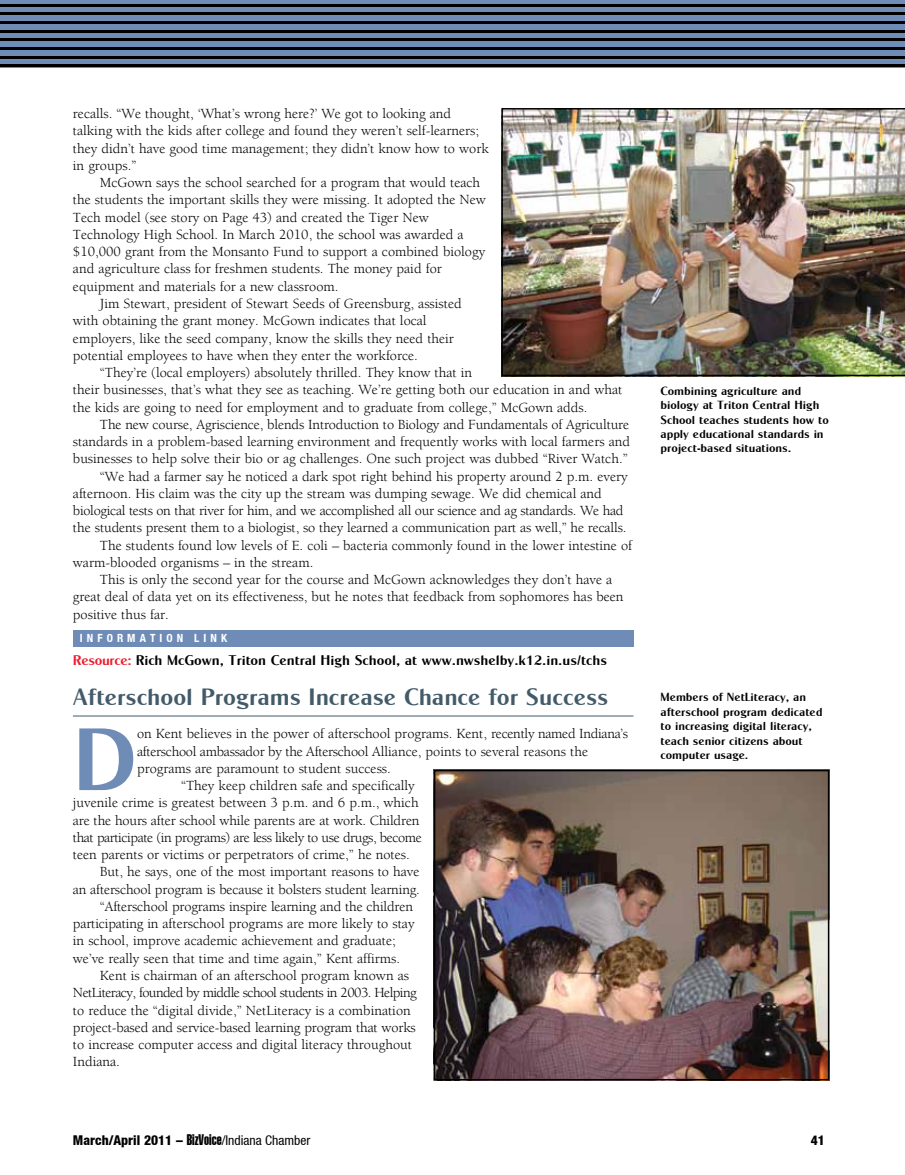
<style>
.page{position:relative;width:905px;height:1175px;background:#fff}
.page>*{position:absolute;margin:0;border:0;box-sizing:border-box;transform-origin:0 0}
.t1{font:89.1px "Cg Globe Gothic Bd";color:#6e8cb6}
.t2{font:24px "Cg Globe Gothic Bd";color:#425a69}
.t3{font:14.25px/17.2px "Berkeley";color:#000}
.t4{font:14.25px "Berkeley";letter-spacing:-.02em;color:#000}
.t5{font:14.25px "Cg Globe Gothic Bd";color:#000}
.t6{font:14.25px "Berkeley";letter-spacing:-.03em;color:#000}
.t7{font:14.25px "Berkeley";letter-spacing:-.04em;color:#000}
.t8{font:800 condensed 13.5px "Helvetica Neue";color:#000}
.t9{font:12px/14.4px "Cg Globe Gothic Bd";color:#000}
.t10{font:700 condensed 11.25px "Helvetica Neue";letter-spacing:.36em;color:#fff}
.s1{color:#ed1c2e}
.s2{font-family:"Helvetica Extra Compressed";font-weight:400;font-stretch:normal;font-size:15px}
.s3{font-weight:400}
</style>
<div class="page">
<hr style="left:73px;top:715px;width:560px;height:1px;background:#425a69">
<div style="left:0;top:0;width:904px;height:67px;background:#6e8cb6"></div>
<hr style="left:0;top:4px;width:904px;height:2px;background:#000">
<hr style="left:0;top:12px;width:904px;height:3px;background:#000">
<hr style="left:0;top:21px;width:904px;height:3px;background:#000">
<hr style="left:0;top:30px;width:904px;height:2px;background:#000">
<hr style="left:0;top:38px;width:904px;height:3px;background:#000">
<hr style="left:0;top:47px;width:904px;height:3px;background:#000">
<hr style="left:0;top:56px;width:904px;height:2px;background:#000">
<hr style="left:0;top:64px;width:904px;height:3px;background:#000">
<img style="left:501px;top:108px;width:403px;height:268px">
<img style="left:437px;top:773px;width:389px;height:304px">
<div style="left:434px;top:770px;width:395px;height:310px;border:2px solid #000"></div>
<div style="left:73px;top:630px;width:560px;height:16px;background:#6e8cb6"></div>
<p class="t3" style="left:73px;top:105px;width:417px">recalls. “We thought, ‘What’s wrong here?’ We got to looking and talking with the kids after college and found they weren’t self-learners; they didn’t have good time management; they didn’t know how to work in groups.”</p>
<p class="t3" style="left:100px;top:174px;width:382px">McGown says the school searched for a program that would teach</p>
<p class="t3" style="left:73px;top:192px;width:414px">the students the important skills they were missing. It adopted the New</p>
<p class="t3" style="left:73px;top:209px;width:357px">Tech model (see story on Page 43) and created the Tiger New</p>
<p class="t3" style="left:73px;top:226px;width:392px">Technology High School. In March 2010, the school was awarded a</p>
<p class="t3" style="left:73px;top:243px;width:414px">$10,000 grant from the Monsanto Fund to support a combined biology</p>
<p class="t3" style="left:73px;top:261px;width:370px">and agriculture class for freshmen students. The money paid for</p>
<p class="t3" style="left:73px;top:278px;width:267px">equipment and materials for a new classroom.</p>
<p class="t3" style="left:100px;top:295px;width:363px">Jim Stewart, president of Stewart Seeds of Greensburg, assisted</p>
<p class="t3" style="left:73px;top:312px;width:355px">with obtaining the grant money. McGown indicates that local</p>
<p class="t3" style="left:73px;top:330px;width:382px">employers, like the seed company, know the skills they need their</p>
<p class="t3" style="left:73px;top:347px;width:346px">potential employees to have when they enter the workforce.</p>
<p class="t3" style="left:100px;top:364px;width:373px">“They’re (local employers) absolutely thrilled. They know that in</p>
<p class="t3" style="left:73px;top:381px;width:551px">their businesses, that’s what they see as teaching. We’re getting both our education in and what</p>
<p class="t3" style="left:73px;top:399px;width:516px">the kids are going to need for employment and to graduate from college,” McGown adds.</p>
<p class="t3" style="left:100px;top:416px;width:530px">The new course, Agriscience, blends Introduction to Biology and Fundamentals of Agriculture</p>
<p class="t3" style="left:73px;top:433px;width:558px">standards in a problem-based learning environment and frequently works with local farmers and</p>
<p class="t3" style="left:73px;top:450px;width:556px">businesses to help solve their bio or ag challenges. One such project was dubbed “River Watch.”</p>
<p class="t3" style="left:100px;top:468px;width:529px">“We had a farmer say he noticed a dark spot right behind his property around 2 p.m. every</p>
<p class="t3" style="left:73px;top:485px;width:530px">afternoon. His claim was the city up the stream was dumping sewage. We did chemical and</p>
<p class="t4" style="left:73px;top:503px;width:552px">biological tests on that river for him, and we accomplished all our science and ag standards. We had</p>
<p class="t3" style="left:73px;top:519px;width:555px">the students present them to a biologist, so they learned a communication part as well,” he recalls.</p>
<p class="t3" style="left:100px;top:537px;width:533px">The students found low levels of E. coli – bacteria commonly found in the lower intestine of</p>
<p class="t3" style="left:73px;top:554px;width:242px">warm-blooded organisms – in the stream.</p>
<p class="t3" style="left:100px;top:571px;width:514px">This is only the second year for the course and McGown acknowledges they don’t have a</p>
<p class="t3" style="left:73px;top:588px;width:552px">great deal of data yet on its effectiveness, but he notes that feedback from sophomores has been</p>
<p class="t3" style="left:73px;top:606px;width:97px">positive thus far.</p>
<p class="t10" style="left:80px;top:631px;width:149px">INFORMATION LINK</p>
<p class="t5" style="left:73px;top:651px;width:535px"><span class="s1">Resource:</span> Rich McGown, Triton Central High School, at www.nwshelby.k12.in.us/tchs</p>
<h2 class="t2" style="left:73px;top:682px;width:537px">Afterschool Programs Increase Chance for Success</h2>
<h1 class="t1" style="left:73px;top:705px;width:66px">D</h1>
<p class="t3" style="left:137px;top:725px;width:492px">on Kent believes in the power of afterschool programs. Kent, recently named Indiana’s</p>
<p class="t4" style="left:137px;top:743px;width:452px">afterschool ambassador by the Afterschool Alliance, points to several reasons the</p>
<p class="t3" style="left:137px;top:760px;width:255px">programs are paramount to student success.</p>
<p class="t3" style="left:181px;top:777px;width:235px">“They keep children safe and specifically</p>
<p class="t3" style="left:73px;top:794px;width:347px">juvenile crime is greatest between 3 p.m. and 6 p.m., which</p>
<p class="t3" style="left:73px;top:811px;width:348px">are the hours after school while parents are at work. Children</p>
<p class="t6" style="left:73px;top:830px;width:350px">that participate (in programs) are less likely to use drugs, become</p>
<p class="t3" style="left:73px;top:846px;width:338px">teen parents or victims or perpetrators of crime,” he notes.</p>
<p class="t3" style="left:100px;top:863px;width:321px">But, he says, one of the most important reasons to have</p>
<p class="t3" style="left:73px;top:881px;width:348px">an afterschool program is because it bolsters student learning.</p>
<p class="t3" style="left:100px;top:898px;width:314px">“Afterschool programs inspire learning and the children</p>
<p class="t3" style="left:73px;top:915px;width:343px">participating in afterschool programs are more likely to stay</p>
<p class="t3" style="left:73px;top:932px;width:324px">in school, improve academic achievement and graduate;</p>
<p class="t3" style="left:73px;top:950px;width:328px">we’ve really seen that time and time again,” Kent affirms.</p>
<p class="t3" style="left:100px;top:967px;width:310px">Kent is chairman of an afterschool program known as</p>
<p class="t7" style="left:73px;top:985px;width:345px">NetLiteracy, founded by middle school students in 2003. Helping</p>
<p class="t3" style="left:73px;top:1001px;width:339px">to reduce the “digital divide,” NetLiteracy is a combination</p>
<p class="t3" style="left:73px;top:1019px;width:344px">project-based and service-based learning program that works</p>
<p class="t3" style="left:73px;top:1036px;width:340px">to increase computer access and digital literacy throughout</p>
<p class="t3" style="left:73px;top:1053px;width:48px">Indiana.</p>
<p class="t9" style="left:660px;top:383px;width:170px">Combining agriculture and biology at Triton Central High<br>School teaches students how to apply educational standards in project-based situations.</p>
<p class="t9" style="left:660px;top:690px;width:163px">Members of NetLiteracy, an afterschool program dedicated to increasing digital literacy, teach senior citizens about computer usage.</p>
<p class="t8" style="left:73px;top:1132px;width:239px">March/April 2011 – <span class="s2">BizVoice</span><span class="s3">/Indiana Chamber</span></p>
<p class="t8" style="left:810px;top:1132px;width:16px">41</p>
</div>
